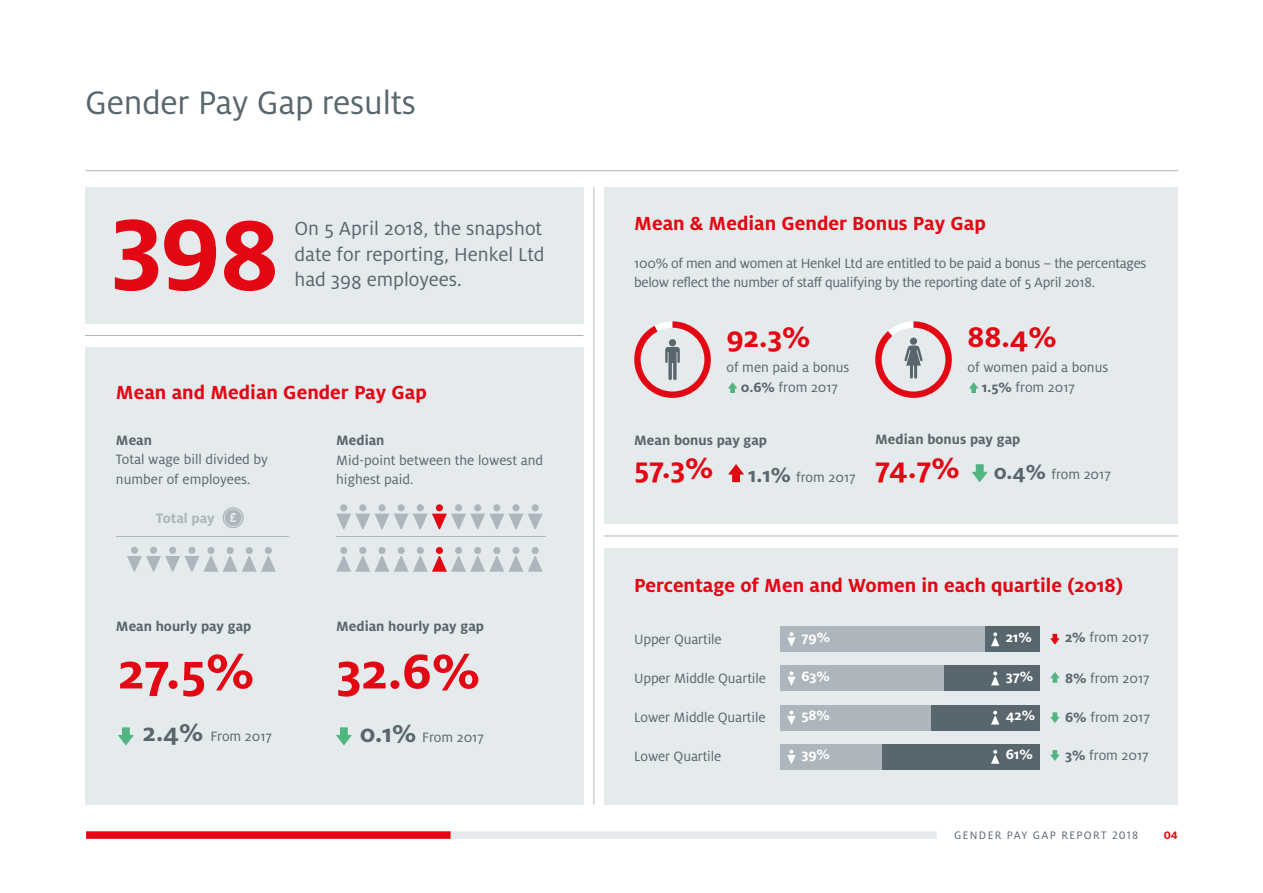
<style>
.page{position:relative;width:1263px;height:893px;background:#fff}
.page>*{position:absolute;margin:0;border:0;box-sizing:border-box;transform-origin:0 0}
.t1{font:700 110.25px "Henkel Milo";color:#e30613}
.t2{font:700 54px "Henkel Milo";color:#e30613}
.t3{font:36px "Henkel Milo";letter-spacing:-.005em;color:#58666d}
.t4{font:700 31.5px "Henkel Milo";color:#e30613}
.t5{font:700 21px "Henkel Milo";color:#e30613}
.t6{font:21px/25.5px "Henkel Milo";color:#58666d}
.t7{font:15px/19.5px "Henkel Milo";letter-spacing:-.01em;color:#58666d}
.t8{font:700 15px "Henkel Milo";color:#58666d}
.t9{font:700 15px "Henkel Milo";color:#fff}
.t10{font:700 15px "Henkel Milo";color:#adb6bc}
.t11{font:12px "Henkel Milo";letter-spacing:.11em;color:#58666d}
.t12{font:700 12px "Henkel Milo";color:#e30613}
.s1{font-weight:700;font-size:27px}
.s2{font-weight:700}
.s3{font-weight:700;font-size:22.5px}
</style>
<div class="page">
<div style="left:86px;top:831px;width:850px;height:8px;background:#e5eaec"></div>
<div style="left:604px;top:548px;width:574px;height:256px;background:#e5eaec"></div>
<div style="left:604px;top:187px;width:574px;height:337px;background:#e5eaec"></div>
<div style="left:85px;top:187px;width:498px;height:137px;background:#e5eaec"></div>
<div style="left:85px;top:347px;width:498px;height:457px;background:#e5eaec"></div>
<hr style="left:85px;top:170px;width:1093px;height:1px;background:#adb6bc">
<hr style="left:594px;top:187px;width:1px;height:617px;background:#adb6bc">
<hr style="left:604px;top:536px;width:574px;height:1px;background:#adb6bc">
<hr style="left:85px;top:335px;width:498px;height:1px;background:#adb6bc">
<div style="left:340px;top:547px;width:7px;height:7px;background:#adb6bc;border-radius:50%"></div>
<div style="left:340px;top:504px;width:7px;height:7px;background:#adb6bc;border-radius:50%"></div>
<div style="left:359px;top:547px;width:7px;height:7px;background:#adb6bc;border-radius:50%"></div>
<div style="left:359px;top:504px;width:7px;height:7px;background:#adb6bc;border-radius:50%"></div>
<div style="left:378px;top:547px;width:7px;height:7px;background:#adb6bc;border-radius:50%"></div>
<div style="left:378px;top:504px;width:7px;height:7px;background:#adb6bc;border-radius:50%"></div>
<div style="left:398px;top:547px;width:7px;height:7px;background:#adb6bc;border-radius:50%"></div>
<div style="left:398px;top:504px;width:7px;height:7px;background:#adb6bc;border-radius:50%"></div>
<div style="left:417px;top:547px;width:7px;height:7px;background:#adb6bc;border-radius:50%"></div>
<div style="left:417px;top:504px;width:7px;height:7px;background:#adb6bc;border-radius:50%"></div>
<div style="left:436px;top:547px;width:7px;height:7px;background:#e30613;border-radius:50%"></div>
<div style="left:436px;top:504px;width:7px;height:7px;background:#e30613;border-radius:50%"></div>
<div style="left:455px;top:547px;width:7px;height:7px;background:#adb6bc;border-radius:50%"></div>
<div style="left:455px;top:504px;width:7px;height:7px;background:#adb6bc;border-radius:50%"></div>
<div style="left:493px;top:547px;width:7px;height:7px;background:#adb6bc;border-radius:50%"></div>
<div style="left:493px;top:504px;width:7px;height:7px;background:#adb6bc;border-radius:50%"></div>
<div style="left:474px;top:547px;width:7px;height:7px;background:#adb6bc;border-radius:50%"></div>
<div style="left:474px;top:504px;width:7px;height:7px;background:#adb6bc;border-radius:50%"></div>
<div style="left:512px;top:547px;width:7px;height:7px;background:#adb6bc;border-radius:50%"></div>
<div style="left:512px;top:504px;width:7px;height:7px;background:#adb6bc;border-radius:50%"></div>
<svg style="left:336px;top:556px;width:207px;height:16px"></svg>
<div style="left:532px;top:547px;width:7px;height:7px;background:#adb6bc;border-radius:50%"></div>
<div style="left:532px;top:504px;width:7px;height:7px;background:#adb6bc;border-radius:50%"></div>
<svg style="left:336px;top:514px;width:207px;height:15px"></svg>
<hr style="left:336px;top:536px;width:210px;height:1px;background:#adb6bc">
<div style="left:131px;top:547px;width:7px;height:7px;background:#adb6bc;border-radius:50%"></div>
<div style="left:150px;top:547px;width:7px;height:7px;background:#adb6bc;border-radius:50%"></div>
<div style="left:169px;top:547px;width:7px;height:7px;background:#adb6bc;border-radius:50%"></div>
<div style="left:188px;top:547px;width:7px;height:7px;background:#adb6bc;border-radius:50%"></div>
<div style="left:207px;top:547px;width:7px;height:7px;background:#adb6bc;border-radius:50%"></div>
<div style="left:227px;top:547px;width:7px;height:7px;background:#adb6bc;border-radius:50%"></div>
<div style="left:246px;top:547px;width:7px;height:7px;background:#adb6bc;border-radius:50%"></div>
<svg style="left:127px;top:556px;width:149px;height:16px"></svg>
<div style="left:265px;top:547px;width:7px;height:7px;background:#adb6bc;border-radius:50%"></div>
<hr style="left:116px;top:536px;width:173px;height:1px;background:#adb6bc">
<svg style="left:223px;top:507px;width:21px;height:21px"></svg>
<svg style="left:336px;top:727px;width:16px;height:18px"></svg>
<svg style="left:118px;top:727px;width:16px;height:18px"></svg>
<div style="left:780px;top:705px;width:259px;height:25px;background:#58666d"></div>
<div style="left:780px;top:744px;width:259px;height:25px;background:#58666d"></div>
<div style="left:780px;top:666px;width:259px;height:25px;background:#58666d"></div>
<div style="left:780px;top:626px;width:259px;height:26px;background:#58666d"></div>
<svg style="left:634px;top:321px;width:77px;height:77px"></svg>
<div style="left:669px;top:339px;width:7px;height:7px;background:#58666d;border-radius:50%"></div>
<svg style="left:875px;top:321px;width:77px;height:77px"></svg>
<div style="left:910px;top:338px;width:7px;height:7px;background:#58666d;border-radius:50%"></div>
<svg style="left:728px;top:382px;width:9px;height:11px"></svg>
<svg style="left:969px;top:382px;width:9px;height:11px"></svg>
<svg style="left:728px;top:464px;width:16px;height:18px"></svg>
<svg style="left:972px;top:464px;width:15px;height:18px"></svg>
<div style="left:780px;top:705px;width:151px;height:25px;background:#adb6bc"></div>
<div style="left:780px;top:744px;width:101px;height:25px;background:#adb6bc"></div>
<div style="left:780px;top:666px;width:164px;height:25px;background:#adb6bc"></div>
<div style="left:780px;top:626px;width:205px;height:26px;background:#adb6bc"></div>
<svg style="left:1050px;top:634px;width:9px;height:11px"></svg>
<svg style="left:1050px;top:672px;width:9px;height:11px"></svg>
<svg style="left:1050px;top:712px;width:9px;height:11px"></svg>
<svg style="left:1050px;top:750px;width:9px;height:11px"></svg>
<svg style="left:991px;top:632px;width:8px;height:14px"></svg>
<svg style="left:787px;top:632px;width:9px;height:14px"></svg>
<svg style="left:787px;top:671px;width:9px;height:14px"></svg>
<svg style="left:787px;top:710px;width:9px;height:15px"></svg>
<svg style="left:787px;top:750px;width:9px;height:14px"></svg>
<svg style="left:991px;top:671px;width:8px;height:14px"></svg>
<svg style="left:991px;top:711px;width:8px;height:14px"></svg>
<svg style="left:991px;top:750px;width:8px;height:14px"></svg>
<div style="left:86px;top:831px;width:365px;height:8px;background:#e30613"></div>
<h3 class="t3" style="left:85px;top:83px;width:332px">Gender Pay Gap results</h3>
<h1 class="t1" style="left:111px;top:177px;width:170px">398</h1>
<h3 class="t6" style="left:294px;top:216px;width:252px">On 5 April 2018, the snapshot date for reporting, Henkel Ltd had 398 employees.</h3>
<h3 class="t5" style="left:116px;top:380px;width:312px">Mean and Median Gender Pay Gap</h3>
<p class="t8" style="left:116px;top:432px;width:38px">Mean</p>
<p class="t7" style="left:116px;top:450px;width:154px">Total wage bill divided by number of employees.</p>
<p class="t10" style="left:156px;top:509px;width:60px">Total pay</p>
<p class="t8" style="left:116px;top:617px;width:137px">Mean hourly pay gap</p>
<p class="t8" style="left:336px;top:432px;width:50px">Median</p>
<p class="t7" style="left:336px;top:451px;width:208px">Mid-point between the lowest and highest paid.</p>
<p class="t8" style="left:336px;top:617px;width:149px">Median hourly pay gap</p>
<h2 class="t2" style="left:118px;top:641px;width:138px">27.5%</h2>
<h2 class="t2" style="left:336px;top:641px;width:145px">32.6%</h2>
<p class="t7" style="left:143px;top:726px;width:131px"><span class="s1">2.4%</span> From 2017</p>
<p class="t7" style="left:360px;top:727px;width:126px"><span class="s1">0.1%</span> From 2017</p>
<h3 class="t5" style="left:634px;top:211px;width:353px">Mean &amp; Median Gender Bonus Pay Gap</h3>
<p class="t7" style="left:634px;top:254px;width:514px">100% of men and women at Henkel Ltd are entitled to be paid a bonus – the percentages below reflect the number of staff qualifying by the reporting date of 5 April 2018.</p>
<h3 class="t4" style="left:726px;top:319px;width:85px">92.3%</h3>
<h3 class="t4" style="left:967px;top:319px;width:91px">88.4%</h3>
<p class="t7" style="left:726px;top:358px;width:124px;text-align:center">of men paid a bonus<br><span class="s2">0.6%</span> from 2017</p>
<p class="t7" style="left:982px;top:358px;width:128px;text-indent:-14px">of women paid a bonus<br><span class="s2">1.5%</span> from 2017</p>
<p class="t8" style="left:634px;top:431px;width:134px">Mean bonus pay gap</p>
<p class="t8" style="left:875px;top:430px;width:147px">Median bonus pay gap</p>
<p class="t7" style="left:748px;top:468px;width:109px"><span class="s3">1.1%</span> from 2017</p>
<p class="t7" style="left:994px;top:465px;width:119px"><span class="s3">0.4%</span> from 2017</p>
<h3 class="t4" style="left:634px;top:450px;width:81px">57.3%</h3>
<h3 class="t4" style="left:875px;top:450px;width:86px">74.7%</h3>
<h3 class="t5" style="left:634px;top:573px;width:490px">Percentage of Men and Women in each quartile (2018)</h3>
<p class="t7" style="left:634px;top:629px;width:89px">Upper Quartile</p>
<p class="t7" style="left:634px;top:669px;width:133px">Upper Middle Quartile</p>
<p class="t7" style="left:634px;top:708px;width:133px">Lower Middle Quartile</p>
<p class="t7" style="left:634px;top:747px;width:89px">Lower Quartile</p>
<p class="t7" style="left:1065px;top:628px;width:85px"><span class="s2">2%</span> from 2017</p>
<p class="t7" style="left:1065px;top:669px;width:86px"><span class="s2">8%</span> from 2017</p>
<p class="t7" style="left:1065px;top:708px;width:86px"><span class="s2">6%</span> from 2017</p>
<p class="t7" style="left:1065px;top:745px;width:85px"><span class="s2">3%</span> from 2017</p>
<p class="t9" style="left:801px;top:629px;width:30px">79%</p>
<p class="t9" style="left:1006px;top:629px;width:28px">21%</p>
<p class="t9" style="left:801px;top:668px;width:30px">63%</p>
<p class="t9" style="left:1006px;top:668px;width:29px">37%</p>
<p class="t9" style="left:801px;top:707px;width:30px">58%</p>
<p class="t9" style="left:1006px;top:707px;width:31px">42%</p>
<p class="t9" style="left:801px;top:746px;width:30px">39%</p>
<p class="t9" style="left:1006px;top:746px;width:29px">61%</p>
<p class="t11" style="left:954px;top:828px;width:186px">GENDER PAY GAP REPORT 2018</p>
<p class="t12" style="left:1164px;top:828px;width:16px">04</p>
</div>
